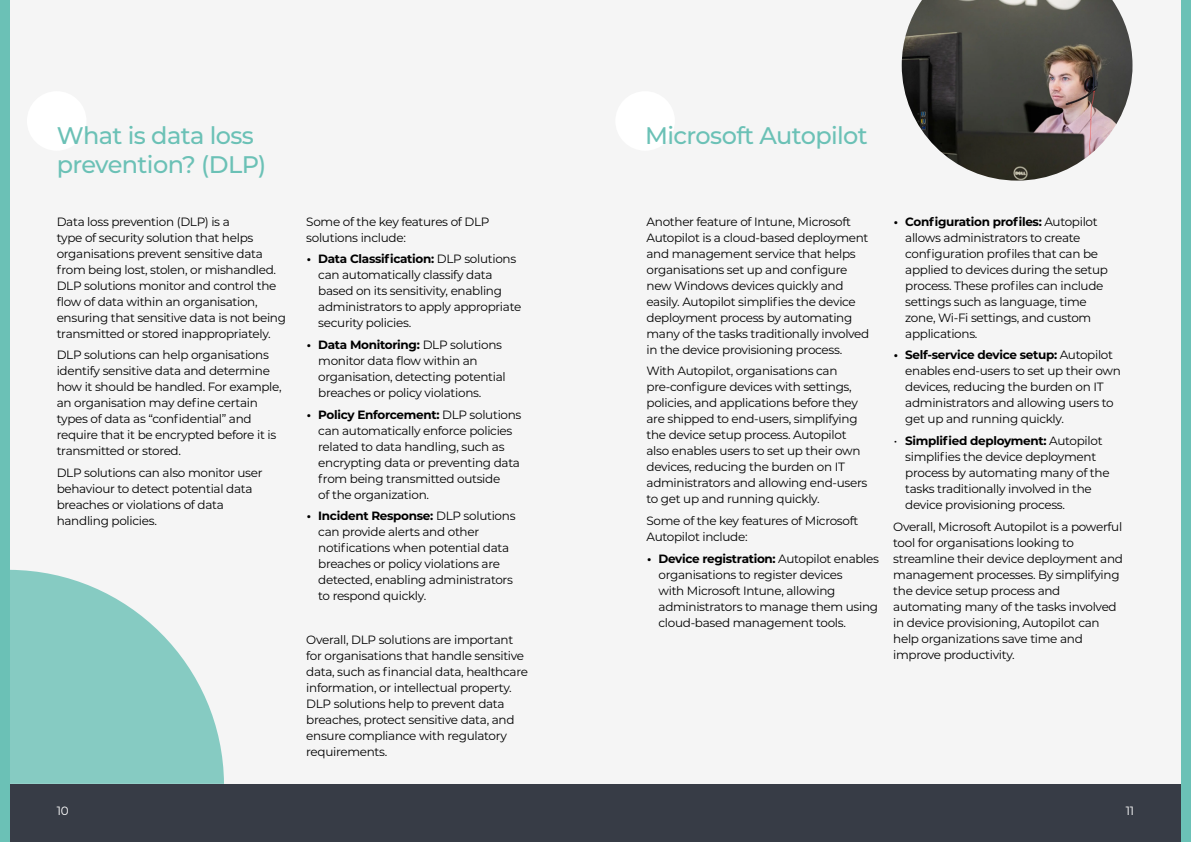
<style>
.page{position:relative;width:1191px;height:842px;background:#fff}
.page>*{position:absolute;margin:0;border:0;box-sizing:border-box;transform-origin:0 0}
.t1{font:500 24px/29px "Montserrat";letter-spacing:-.025em;color:#6bc1b6}
.t2{font:12px/16px "Montserrat";letter-spacing:-.025em;color:#000}
.t3{font:12px "Montserrat";color:#fff}
.s1{font-weight:700}
</style>
<div class="page">
<div style="left:0;top:0;width:10px;height:842px;background:#6bc1b6"></div>
<div style="left:1181px;top:0;width:10px;height:842px;background:#6bc1b6"></div>
<div style="left:10px;top:784px;width:585px;height:58px;background:#373c46"></div>
<div style="left:595px;top:784px;width:586px;height:58px;background:#373c46"></div>
<div style="left:10px;top:0;width:585px;height:784px;background:#f5f5f5"></div>
<div style="left:595px;top:0;width:586px;height:784px;background:#f5f5f5"></div>
<div style="left:27px;top:91px;width:59px;height:60px;background:#fff;border-radius:50%"></div>
<div style="left:615px;top:91px;width:60px;height:60px;background:#fff;border-radius:50%"></div>
<svg style="left:10px;top:570px;width:214px;height:214px;fill:#86cbc2"></svg>
<img style="left:901px;top:0;width:231px;height:181px">
<h1 class="t1" style="left:57px;top:120px;width:211px">What is data loss prevention? (DLP)</h1>
<h1 class="t1" style="left:645px;top:120px;width:224px">Microsoft Autopilot</h1>
<p class="t2" style="left:306px;top:213px;width:185px">Some of the key features of DLP solutions include:</p>
<p class="t2" style="left:318px;top:251px;width:204px;text-indent:-11px"><span class="s1">• Data Classification:</span> DLP solutions can automatically classify data based on its sensitivity, enabling administrators to apply appropriate security policies.</p>
<p class="t2" style="left:318px;top:336px;width:189px;text-indent:-11px"><span class="s1">• Data Monitoring:</span> DLP solutions monitor data flow within an organisation, detecting potential breaches or policy violations.</p>
<p class="t2" style="left:318px;top:406px;width:205px;text-indent:-11px"><span class="s1">• Policy Enforcement:</span> DLP solutions can automatically enforce policies related to data handling, such as encrypting data or preventing data from being transmitted outside<br>of the organization.</p>
<p class="t2" style="left:318px;top:508px;width:199px;text-indent:-11px"><span class="s1">• Incident Response:</span> DLP solutions can provide alerts and other notifications when potential data breaches or policy violations are detected, enabling administrators to respond quickly.</p>
<p class="t2" style="left:306px;top:631px;width:223px">Overall, DLP solutions are important for organisations that handle sensitive data, such as financial data, healthcare information, or intellectual property.<br>DLP solutions help to prevent data breaches, protect sensitive data, and ensure compliance with regulatory requirements.</p>
<p class="t2" style="left:646px;top:213px;width:224px">Another feature of Intune, Microsoft Autopilot is a cloud-based deployment and management service that helps organisations set up and configure new Windows devices quickly and easily. Autopilot simplifies the device deployment process by automating many of the tasks traditionally involved in the device provisioning process.</p>
<p class="t2" style="left:646px;top:363px;width:222px">With Autopilot, organisations can pre-configure devices with settings, policies, and applications before they are shipped to end-users, simplifying the device setup process. Autopilot also enables users to set up their own devices, reducing the burden on IT administrators and allowing end-users to get up and running quickly.</p>
<p class="t2" style="left:646px;top:512px;width:213px">Some of the key features of Microsoft<br>Autopilot include:</p>
<p class="t2" style="left:658px;top:550px;width:222px;text-indent:-11px"><span class="s1">• Device registration:</span> Autopilot enables organisations to register devices<br>with Microsoft Intune, allowing administrators to manage them using cloud-based management tools.</p>
<p class="t2" style="left:57px;top:213px;width:231px">Data loss prevention (DLP) is a<br>type of security solution that helps organisations prevent sensitive data from being lost, stolen, or mishandled.<br>DLP solutions monitor and control the flow of data within an organisation, ensuring that sensitive data is not being transmitted or stored inappropriately.</p>
<p class="t2" style="left:57px;top:347px;width:226px">DLP solutions can help organisations identify sensitive data and determine how it should be handled. For example, an organisation may define certain types of data as “confidential” and require that it be encrypted before it is transmitted or stored.</p>
<p class="t2" style="left:57px;top:464px;width:207px">DLP solutions can also monitor user behaviour to detect potential data breaches or violations of data handling policies.</p>
<p class="t2" style="left:905px;top:213px;width:204px;text-indent:-11px"><span class="s1">• Configuration profiles:</span> Autopilot allows administrators to create configuration profiles that can be applied to devices during the setup process. These profiles can include settings such as language, time zone, Wi-Fi settings, and custom applications.</p>
<p class="t2" style="left:905px;top:347px;width:217px;text-indent:-11px"><span class="s1">• Self-service device setup:</span> Autopilot enables end-users to set up their own devices, reducing the burden on IT administrators and allowing users to get up and running quickly.</p>
<p class="t2" style="left:905px;top:432px;width:206px;text-indent:-11px">• <span class="s1">Simplified deployment:</span> Autopilot simplifies the device deployment process by automating many of the tasks traditionally involved in the device provisioning process.</p>
<p class="t2" style="left:893px;top:518px;width:231px">Overall, Microsoft Autopilot is a powerful tool for organisations looking to streamline their device deployment and management processes. By simplifying the device setup process and automating many of the tasks involved in device provisioning, Autopilot can help organizations save time and improve productivity.</p>
<p class="t3" style="left:57px;top:803px;width:13px">10</p>
<p class="t3" style="left:1125px;top:803px;width:10px">11</p>
</div>
